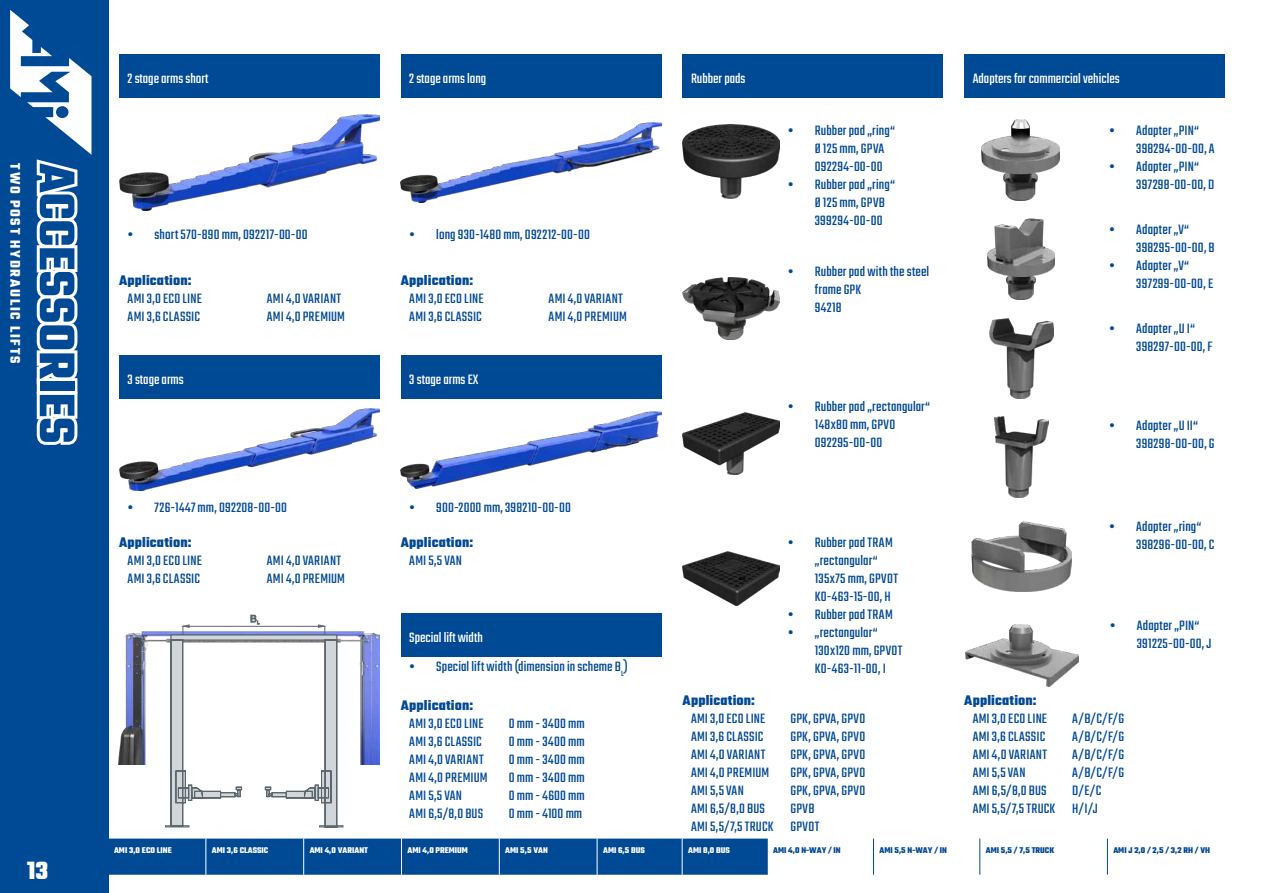
<style>
.page{position:relative;width:1263px;height:893px;background:#fff}
.page>*{position:absolute;margin:0;border:0;box-sizing:border-box;transform-origin:0 0}
.t1{font:700 54px "Teko";color:#004994}
.t2{font:700 27px "Teko";color:#fff}
.t3{font:15px/18px "Teko";letter-spacing:.01em;color:#004994}
.t4{font:15px "Teko";color:#fff}
.t5{font:700 15px "Teko";letter-spacing:.01em;color:#004994}
.t6{font:700 15px "Teko";letter-spacing:.12em;color:#fff}
.t7{font:700 9px "Teko";color:#fff}
.t8{font:700 9px "Teko";color:#004994}
</style>
<div class="page">
<img style="left:981px;top:120px;width:78px;height:80px">
<img style="left:988px;top:219px;width:67px;height:80px">
<img style="left:971px;top:522px;width:101px;height:69px">
<img style="left:965px;top:625px;width:113px;height:61px">
<img style="left:989px;top:318px;width:64px;height:80px">
<img style="left:994px;top:417px;width:54px;height:81px">
<img style="left:682px;top:125px;width:97px;height:73px">
<img style="left:682px;top:277px;width:97px;height:63px">
<img style="left:682px;top:412px;width:97px;height:63px">
<img style="left:682px;top:552px;width:97px;height:53px">
<img style="left:118px;top:631px;width:261px;height:134px">
<svg style="left:165px;top:615px;width:178px;height:212px"></svg>
<img style="left:119px;top:115px;width:260px;height:95px">
<img style="left:401px;top:122px;width:260px;height:81px">
<img style="left:119px;top:409px;width:260px;height:82px">
<img style="left:401px;top:411px;width:260px;height:78px">
<div style="left:119px;top:54px;width:260px;height:43px;background:#004994"></div>
<div style="left:119px;top:355px;width:260px;height:43px;background:#004994"></div>
<div style="left:401px;top:613px;width:260px;height:43px;background:#004994"></div>
<div style="left:401px;top:54px;width:260px;height:43px;background:#004994"></div>
<div style="left:682px;top:54px;width:261px;height:43px;background:#004994"></div>
<div style="left:401px;top:355px;width:260px;height:43px;background:#004994"></div>
<div style="left:0;top:0;width:108px;height:893px;background:#004994"></div>
<svg style="left:10px;top:10px;width:81px;height:435px"></svg>
<div style="left:964px;top:54px;width:261px;height:43px;background:#004994"></div>
<div style="left:108px;top:839px;width:659px;height:36px;background:#004994"></div>
<hr style="left:767px;top:839px;width:1px;height:36px;background:#004994">
<hr style="left:873px;top:839px;width:1px;height:36px;background:#004994">
<hr style="left:979px;top:839px;width:1px;height:36px;background:#004994">
<hr style="left:1107px;top:839px;width:1px;height:36px;background:#004994">
<hr style="left:206px;top:839px;width:1px;height:36px;background:#fff">
<hr style="left:303px;top:839px;width:1px;height:36px;background:#fff">
<hr style="left:401px;top:839px;width:1px;height:36px;background:#fff">
<hr style="left:499px;top:839px;width:1px;height:36px;background:#fff">
<hr style="left:597px;top:839px;width:1px;height:36px;background:#fff">
<hr style="left:682px;top:839px;width:1px;height:36px;background:#fff">
<p class="t6" style="left:25px;top:163px;width:202px;rotate:90deg">TWO POST HYDRAULIC LIFTS</p>
<h1 class="t1" style="left:91px;top:163px;width:282px;rotate:90deg">ACCESSORIES</h1>
<h2 class="t2" style="left:27px;top:853px;width:23px">13</h2>
<p class="t4" style="left:128px;top:70px;width:82px">2 stage arms short</p>
<p class="t4" style="left:409px;top:70px;width:79px">2 stage arms long</p>
<p class="t4" style="left:691px;top:70px;width:56px">Rubber pads</p>
<p class="t4" style="left:973px;top:70px;width:148px">Adapters for commercial vehicles</p>
<p class="t3" style="left:128px;top:227px;width:182px">• short 570-890 mm, 092217-00-00</p>
<p class="t5" style="left:119px;top:270px;width:74px">Application:</p>
<p class="t3" style="left:128px;top:290px;width:76px">AMI 3,0 ECO LINE<br>AMI 3,6 CLASSIC</p>
<p class="t3" style="left:267px;top:290px;width:80px">AMI 4,0 VARIANT<br>AMI 4,0 PREMIUM</p>
<p class="t3" style="left:409px;top:227px;width:182px">• long 930-1480 mm, 092212-00-00</p>
<p class="t5" style="left:401px;top:270px;width:74px">Application:</p>
<p class="t3" style="left:409px;top:290px;width:76px">AMI 3,0 ECO LINE<br>AMI 3,6 CLASSIC</p>
<p class="t3" style="left:548px;top:290px;width:80px">AMI 4,0 VARIANT<br>AMI 4,0 PREMIUM</p>
<p class="t3" style="left:815px;top:123px;width:81px;text-indent:-27px">• Rubber pad „ring“<br>Ø 125 mm, GPVA<br>092294-00-00</p>
<p class="t3" style="left:815px;top:177px;width:81px;text-indent:-27px">• Rubber pad „ring“<br>Ø 125 mm, GPVB<br>399294-00-00</p>
<p class="t3" style="left:815px;top:263px;width:116px;text-indent:-27px">• Rubber pad with the steel frame GPK<br>94218</p>
<p class="t3" style="left:1136px;top:123px;width:80px;text-indent:-27px">• Adapter „PIN“<br>398294-00-00, A</p>
<p class="t3" style="left:1136px;top:159px;width:80px;text-indent:-27px">• Adapter „PIN“<br>397298-00-00, D</p>
<p class="t3" style="left:1136px;top:222px;width:80px;text-indent:-27px">• Adapter „V“<br>398295-00-00, B</p>
<p class="t3" style="left:1136px;top:258px;width:78px;text-indent:-27px">• Adapter „V“<br>397299-00-00, E</p>
<p class="t3" style="left:1136px;top:320px;width:78px;text-indent:-27px">• Adapter „U I“<br>398297-00-00, F</p>
<p class="t4" style="left:128px;top:371px;width:58px">3 stage arms</p>
<p class="t4" style="left:409px;top:371px;width:71px">3 stage arms EX</p>
<p class="t3" style="left:815px;top:398px;width:117px;text-indent:-27px">• Rubber pad „rectangular“<br>148x80 mm, GPVO<br>092295-00-00</p>
<p class="t3" style="left:1136px;top:418px;width:80px;text-indent:-27px">• Adapter „U II“<br>398298-00-00, G</p>
<p class="t3" style="left:128px;top:499px;width:161px">• 726-1447 mm, 092208-00-00</p>
<p class="t3" style="left:409px;top:499px;width:163px">• 900-2000 mm, 398210-00-00</p>
<p class="t5" style="left:119px;top:532px;width:74px">Application:</p>
<p class="t3" style="left:128px;top:552px;width:76px">AMI 3,0 ECO LINE<br>AMI 3,6 CLASSIC</p>
<p class="t3" style="left:267px;top:552px;width:80px">AMI 4,0 VARIANT<br>AMI 4,0 PREMIUM</p>
<p class="t5" style="left:401px;top:532px;width:74px">Application:</p>
<p class="t3" style="left:409px;top:552px;width:54px">AMI 5,5 VAN</p>
<p class="t4" style="left:409px;top:629px;width:75px">Special lift width</p>
<p class="t3" style="left:409px;top:658px;width:220px">• Special lift width (dimension in scheme B<sub>L</sub>)</p>
<p class="t3" style="left:815px;top:534px;width:85px;text-indent:-27px">• Rubber pad TRAM „rectangular“<br>135x75 mm, GPVOT<br>KO-463-15-00, H</p>
<p class="t3" style="left:788px;top:606px;width:107px">• Rubber pad TRAM</p>
<p class="t3" style="left:815px;top:624px;width:89px;text-indent:-27px">• „rectangular“<br>130x120 mm, GPVOT<br>KO-463-11-00, I</p>
<p class="t3" style="left:1136px;top:518px;width:80px;text-indent:-27px">• Adapter „ring“<br>398296-00-00, C</p>
<p class="t3" style="left:1137px;top:617px;width:76px;text-indent:-27px">• Adapter „PIN“<br>391225-00-00, J</p>
<p class="t5" style="left:401px;top:696px;width:74px">Application:</p>
<p class="t3" style="left:409px;top:716px;width:76px">AMI 3,0 ECO LINE</p>
<p class="t3" style="left:509px;top:716px;width:77px">0 mm - 3400 mm</p>
<p class="t3" style="left:409px;top:734px;width:74px">AMI 3,6 CLASSIC</p>
<p class="t3" style="left:509px;top:734px;width:77px">0 mm - 3400 mm</p>
<p class="t3" style="left:409px;top:752px;width:76px">AMI 4,0 VARIANT</p>
<p class="t3" style="left:509px;top:752px;width:77px">0 mm - 3400 mm</p>
<p class="t3" style="left:409px;top:770px;width:80px">AMI 4,0 PREMIUM</p>
<p class="t3" style="left:509px;top:770px;width:77px">0 mm - 3400 mm</p>
<p class="t3" style="left:409px;top:788px;width:54px">AMI 5,5 VAN</p>
<p class="t3" style="left:509px;top:788px;width:77px">0 mm - 4600 mm</p>
<p class="t3" style="left:409px;top:806px;width:75px">AMI 6,5/8,0 BUS</p>
<p class="t3" style="left:509px;top:806px;width:75px">0 mm - 4100 mm</p>
<p class="t5" style="left:682px;top:691px;width:74px">Application:</p>
<p class="t3" style="left:691px;top:711px;width:76px">AMI 3,0 ECO LINE</p>
<p class="t3" style="left:790px;top:711px;width:76px">GPK, GPVA, GPVO</p>
<p class="t3" style="left:691px;top:729px;width:74px">AMI 3,6 CLASSIC</p>
<p class="t3" style="left:790px;top:729px;width:76px">GPK, GPVA, GPVO</p>
<p class="t3" style="left:691px;top:747px;width:76px">AMI 4,0 VARIANT</p>
<p class="t3" style="left:790px;top:747px;width:76px">GPK, GPVA, GPVO</p>
<p class="t3" style="left:691px;top:765px;width:80px">AMI 4,0 PREMIUM</p>
<p class="t3" style="left:790px;top:765px;width:76px">GPK, GPVA, GPVO</p>
<p class="t3" style="left:691px;top:783px;width:54px">AMI 5,5 VAN</p>
<p class="t3" style="left:790px;top:783px;width:76px">GPK, GPVA, GPVO</p>
<p class="t3" style="left:691px;top:801px;width:75px">AMI 6,5/8,0 BUS</p>
<p class="t3" style="left:691px;top:801px;width:130px;text-indent:99px">GPVB<br>AMI 5,5/7,5 TRUCK GPVOT</p>
<p class="t5" style="left:964px;top:691px;width:74px">Application:</p>
<p class="t3" style="left:973px;top:711px;width:76px">AMI 3,0 ECO LINE</p>
<p class="t3" style="left:1072px;top:711px;width:53px">A/B/C/F/G</p>
<p class="t3" style="left:973px;top:729px;width:74px">AMI 3,6 CLASSIC</p>
<p class="t3" style="left:1072px;top:729px;width:53px">A/B/C/F/G</p>
<p class="t3" style="left:973px;top:747px;width:76px">AMI 4,0 VARIANT</p>
<p class="t3" style="left:1072px;top:747px;width:53px">A/B/C/F/G</p>
<p class="t3" style="left:973px;top:765px;width:54px">AMI 5,5 VAN</p>
<p class="t3" style="left:1072px;top:765px;width:53px">A/B/C/F/G</p>
<p class="t3" style="left:973px;top:783px;width:75px">AMI 6,5/8,0 BUS</p>
<p class="t3" style="left:973px;top:783px;width:130px;text-align:right">D/E/C<br>AMI 5,5/7,5 TRUCK H/I/J</p>
<p class="t7" style="left:114px;top:845px;width:59px">AMI 3,0 ECO LINE</p>
<p class="t7" style="left:212px;top:845px;width:58px">AMI 3,6 CLASSIC</p>
<p class="t7" style="left:310px;top:845px;width:60px">AMI 4,0 VARIANT</p>
<p class="t7" style="left:407px;top:845px;width:62px">AMI 4,0 PREMIUM</p>
<p class="t7" style="left:505px;top:845px;width:44px">AMI 5,5 VAN</p>
<p class="t7" style="left:603px;top:845px;width:43px">AMI 6,5 BUS</p>
<p class="t7" style="left:688px;top:845px;width:43px">AMI 8,0 BUS</p>
<p class="t8" style="left:773px;top:845px;width:69px">AMI 4,0 N-WAY / IN</p>
<p class="t8" style="left:879px;top:845px;width:69px">AMI 5,5 N-WAY / IN</p>
<p class="t8" style="left:986px;top:845px;width:70px">AMI 5,5 / 7,5 TRUCK</p>
<p class="t8" style="left:1113px;top:845px;width:98px">AMI J 2,0 / 2,5 / 3,2 RH / VH</p>
</div>
